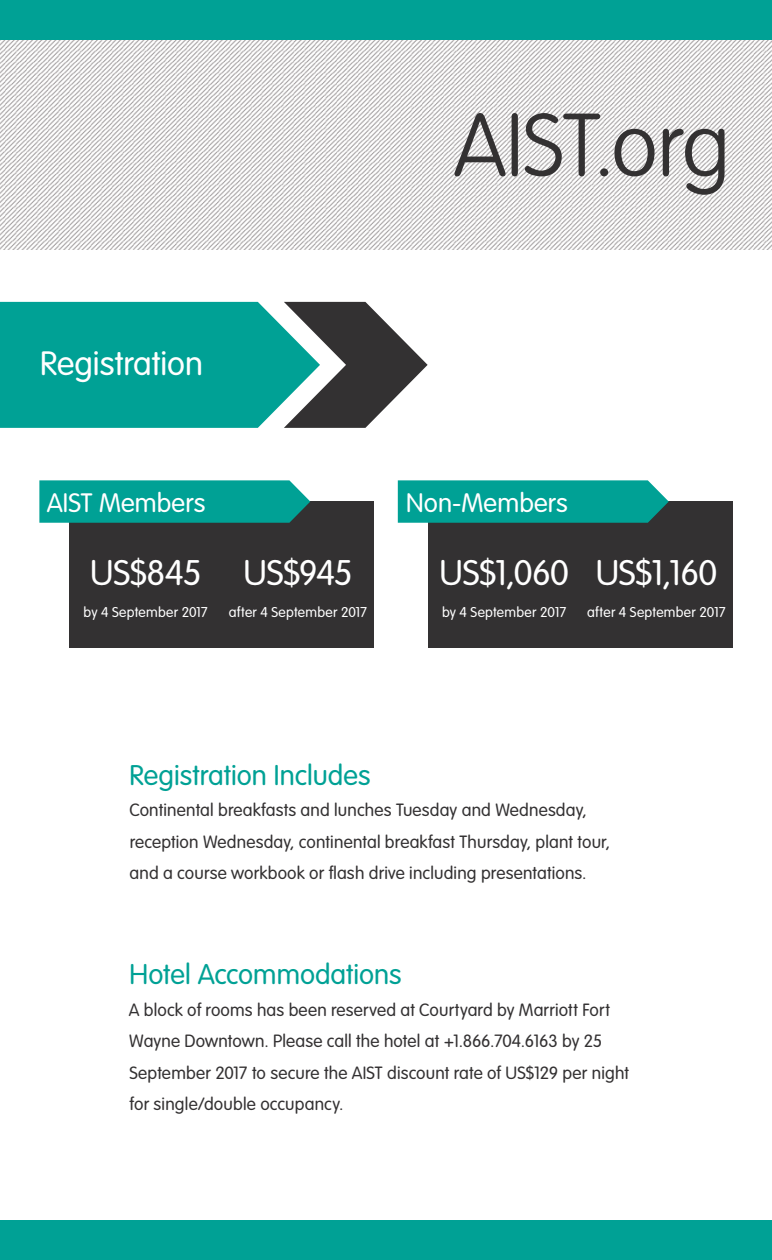
<style>
.page{position:relative;width:772px;height:1260px;background:#fff}
.page>*{position:absolute;margin:0;border:0;box-sizing:border-box;transform-origin:0 0}
.t1{font:100 87.5px "VAG Rounded";letter-spacing:-.01em;color:#333132}
.t2{font:300 35px "VAG Rounded";letter-spacing:-.015em;color:#fff}
.t3{font:300 33.25px "VAG Rounded";color:#fff}
.t4{font:300 28px "VAG Rounded";color:#00a195}
.t5{font:300 26.25px "VAG Rounded";letter-spacing:.005em;color:#fff}
.t6{font:300 17.5px/31.5px "VAG Rounded";letter-spacing:.01em;color:#333132}
.t7{font:300 14px "VAG Rounded";letter-spacing:.02em;color:#fff}
</style>
<div class="page">
<img style="left:0;top:39px;width:772px;height:210px">
<div style="left:0;top:0;width:772px;height:39px;background:#00a195"></div>
<div style="left:0;top:1221px;width:772px;height:39px;background:#00a195"></div>
<div style="left:70px;top:501px;width:304px;height:147px;background:#333132"></div>
<svg style="left:39px;top:480px;width:271px;height:43px;background:#08a195"></svg>
<div style="left:428px;top:501px;width:304px;height:147px;background:#333132"></div>
<svg style="left:398px;top:480px;width:271px;height:43px;background:#08a095"></svg>
<svg style="left:320px;top:302px;width:107px;height:126px"></svg>
<svg style="left:0;top:302px;width:320px;height:126px;background:#10a398"></svg>
<h1 class="t1" style="left:453px;top:95px;width:278px">AIST.org</h1>
<h3 class="t3" style="left:40px;top:345px;width:164px">Registration</h3>
<h3 class="t5" style="left:47px;top:488px;width:160px">AIST Members</h3>
<h2 class="t2" style="left:90px;top:553px;width:113px">US$845</h2>
<p class="t7" style="left:84px;top:604px;width:126px">by 4 September 2017</p>
<h2 class="t2" style="left:243px;top:553px;width:111px">US$945</h2>
<p class="t7" style="left:229px;top:604px;width:140px">after 4 September 2017</p>
<h3 class="t5" style="left:406px;top:488px;width:163px">Non-Members</h3>
<h2 class="t2" style="left:439px;top:553px;width:131px">US$1,060</h2>
<p class="t7" style="left:442px;top:604px;width:126px">by 4 September 2017</p>
<h2 class="t2" style="left:596px;top:553px;width:123px">US$1,160</h2>
<p class="t7" style="left:587px;top:604px;width:140px">after 4 September 2017</p>
<h3 class="t4" style="left:130px;top:759px;width:242px">Registration Includes</h3>
<p class="t6" style="left:129px;top:794px;width:482px">Continental breakfasts and lunches Tuesday and Wednesday, reception Wednesday, continental breakfast Thursday, plant tour, and a course workbook or flash drive including presentations.</p>
<h3 class="t4" style="left:130px;top:959px;width:274px">Hotel Accommodations</h3>
<p class="t6" style="left:129px;top:994px;width:502px">A block of rooms has been reserved at Courtyard by Marriott Fort Wayne Downtown. Please call the hotel at +1.866.704.6163 by 25<br>September 2017 to secure the AIST discount rate of US$129 per night for single/double occupancy.</p>
</div>
